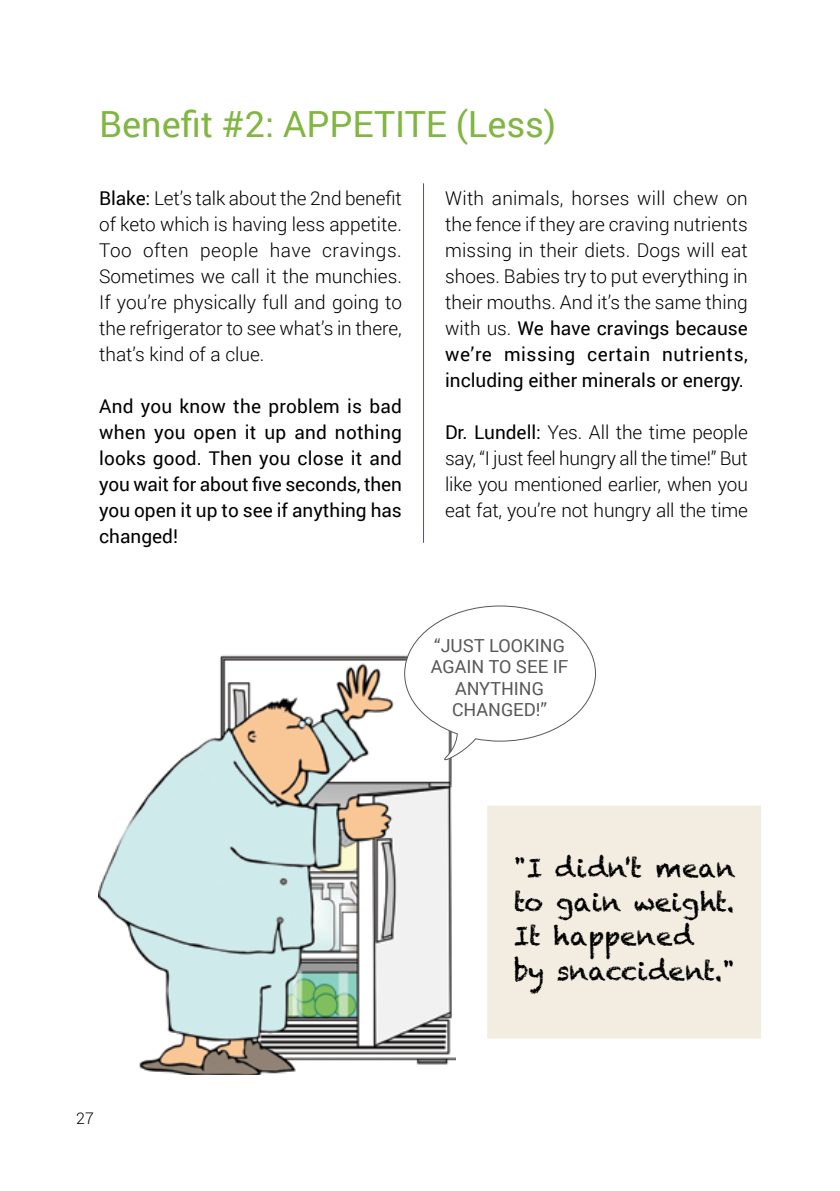
<style>
.page{position:relative;width:840px;height:1191px;background:#fff}
.page>*{position:absolute;margin:0;border:0;box-sizing:border-box;transform-origin:0 0}
.t1{font:36px "Roboto";color:#80b641}
.t2{font:26px/34px "Chalkduster";color:#000}
.t3{font:300 19px/26px "Roboto";color:#000;text-align:justify}
.t4{font:19px/26px "Roboto";color:#000;text-align:justify}
.t5{font:18px/21.6px "Roboto";color:#58585b;text-align:center}
.t6{font:300 16px "Roboto";color:#000}
.s1{font-weight:400}
</style>
<div class="page">
<hr style="left:423px;top:183px;width:1px;height:360px;background:#505285">
<div style="left:487px;top:806px;width:273px;height:232px;background:#f3ede1"></div>
<img style="left:99px;top:655px;width:356px;height:419px">
<svg style="left:403px;top:605px;width:193px;height:162px"></svg>
<h1 class="t1" style="left:99px;top:99px;width:458px">Benefit #2: APPETITE (Less)</h1>
<p class="t3" style="left:99px;top:184px;width:304px"><span class="s1">Blake:</span> Let’s talk about the 2nd benefit of keto which is having less appetite.<br>Too often people have cravings.<br>Sometimes we call it the munchies.<br>If you’re physically full and going to the refrigerator to see what’s in there, that’s kind of a clue.</p>
<p class="t4" style="left:99px;top:392px;width:304px">And you know the problem is bad when you open it up and nothing looks good. Then you close it and you wait for about five seconds, then you open it up to see if anything has changed!</p>
<p class="t3" style="left:445px;top:185px;width:304px">With animals, horses will chew on the fence if they are craving nutrients missing in their diets. Dogs will eat shoes. Babies try to put everything in their mouths. And it’s the same thing with us. <span class="s1">We have cravings because we’re missing certain nutrients, including either minerals or energy.</span></p>
<p class="t3" style="left:445px;top:418px;width:304px"><span class="s1">Dr. Lundell:</span> Yes. All the time people say, “I just feel hungry all the time!” But like you mentioned earlier, when you eat fat, you’re not hungry all the time</p>
<p class="t5" style="left:430px;top:634px;width:139px">“JUST LOOKING<br>AGAIN TO SEE IF<br>ANYTHING<br>CHANGED!”</p>
<p class="t6" style="left:76px;top:1107px;width:19px">27</p>
<h2 class="t2" style="left:513px;top:851px;width:223px">"I didn't mean to gain weight.<br>It happened<br>by snaccident."</h2>
</div>
